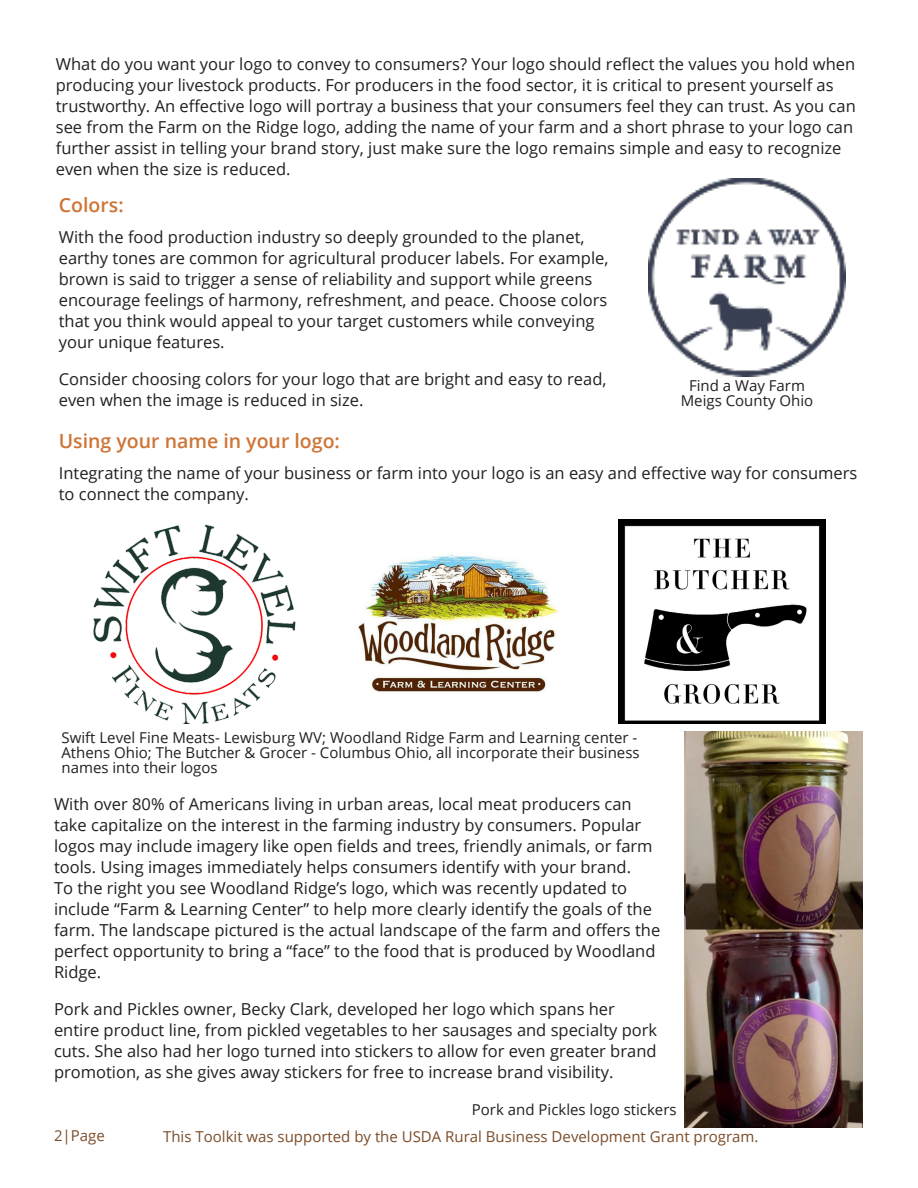
<style>
.page{position:relative;width:918px;height:1188px;background:#fff}
.page>*{position:absolute;margin:0;border:0;box-sizing:border-box;transform-origin:0 0}
.t1{font:600 19.5px "Open Sans";color:#ce7436}
.t2{font:16.5px/21px "Open Sans";color:#231f20}
.t3{font:15px/15px "Open Sans";color:#231f20}
.t4{font:15px "Open Sans";color:#7b4c29}
</style>
<div class="page">
<img style="left:648px;top:178px;width:198px;height:198px">
<img style="left:93px;top:524px;width:203px;height:200px">
<img style="left:685px;top:731px;width:177px;height:396px">
<img style="left:357px;top:554px;width:202px;height:138px">
<img style="left:618px;top:520px;width:207px;height:204px">
<p class="t2" style="left:56px;top:53px;width:802px">What do you want your logo to convey to consumers? Your logo should reflect the values you hold when producing your livestock products. For producers in the food sector, it is critical to present yourself as trustworthy. An effective logo will portray a business that your consumers feel they can trust. As you can see from the Farm on the Ridge logo, adding the name of your farm and a short phrase to your logo can further assist in telling your brand story, just make sure the logo remains simple and easy to recognize even when the size is reduced.</p>
<p class="t1" style="left:59px;top:191px;width:66px">Colors:</p>
<p class="t2" style="left:59px;top:226px;width:551px">With the food production industry so deeply grounded to the planet, earthy tones are common for agricultural producer labels. For example, brown is said to trigger a sense of reliability and support while greens encourage feelings of harmony, refreshment, and peace. Choose colors that you think would appeal to your target customers while conveying your unique features.</p>
<p class="t2" style="left:59px;top:368px;width:549px">Consider choosing colors for your logo that are bright and easy to read, even when the image is reduced in size.</p>
<p class="t1" style="left:59px;top:427px;width:283px">Using your name in your logo:</p>
<p class="t2" style="left:59px;top:462px;width:800px">Integrating the name of your business or farm into your logo is an easy and effective way for consumers to connect the company.</p>
<p class="t3" style="left:681px;top:377px;width:134px;text-align:center">Find a Way Farm<br>Meigs County Ohio</p>
<p class="t3" style="left:62px;top:729px;width:580px">Swift Level Fine Meats- Lewisburg WV; Woodland Ridge Farm and Learning center -<br>Athens Ohio; The Butcher &amp; Grocer - Columbus Ohio, all incorporate their business names into their logos</p>
<p class="t2" style="left:54px;top:793px;width:608px">With over 80% of Americans living in urban areas, local meat producers can take capitalize on the interest in the farming industry by consumers. Popular logos may include imagery like open fields and trees, friendly animals, or farm tools. Using images immediately helps consumers identify with your brand.<br>To the right you see Woodland Ridge’s logo, which was recently updated to include “Farm &amp; Learning Center” to help more clearly identify the goals of the farm. The landscape pictured is the actual landscape of the farm and offers the perfect opportunity to bring a “face” to the food that is produced by Woodland Ridge.</p>
<p class="t2" style="left:54px;top:998px;width:605px">Pork and Pickles owner, Becky Clark, developed her logo which spans her entire product line, from pickled vegetables to her sausages and specialty pork cuts. She also had her logo turned into stickers to allow for even greater brand promotion, as she gives away stickers for free to increase brand visibility.</p>
<p class="t3" style="left:472px;top:1101px;width:206px">Pork and Pickles logo stickers</p>
<p class="t4" style="left:54px;top:1125px;width:52px">2|Page</p>
<p class="t4" style="left:163px;top:1126px;width:597px">This Toolkit was supported by the USDA Rural Business Development Grant program.</p>
</div>
